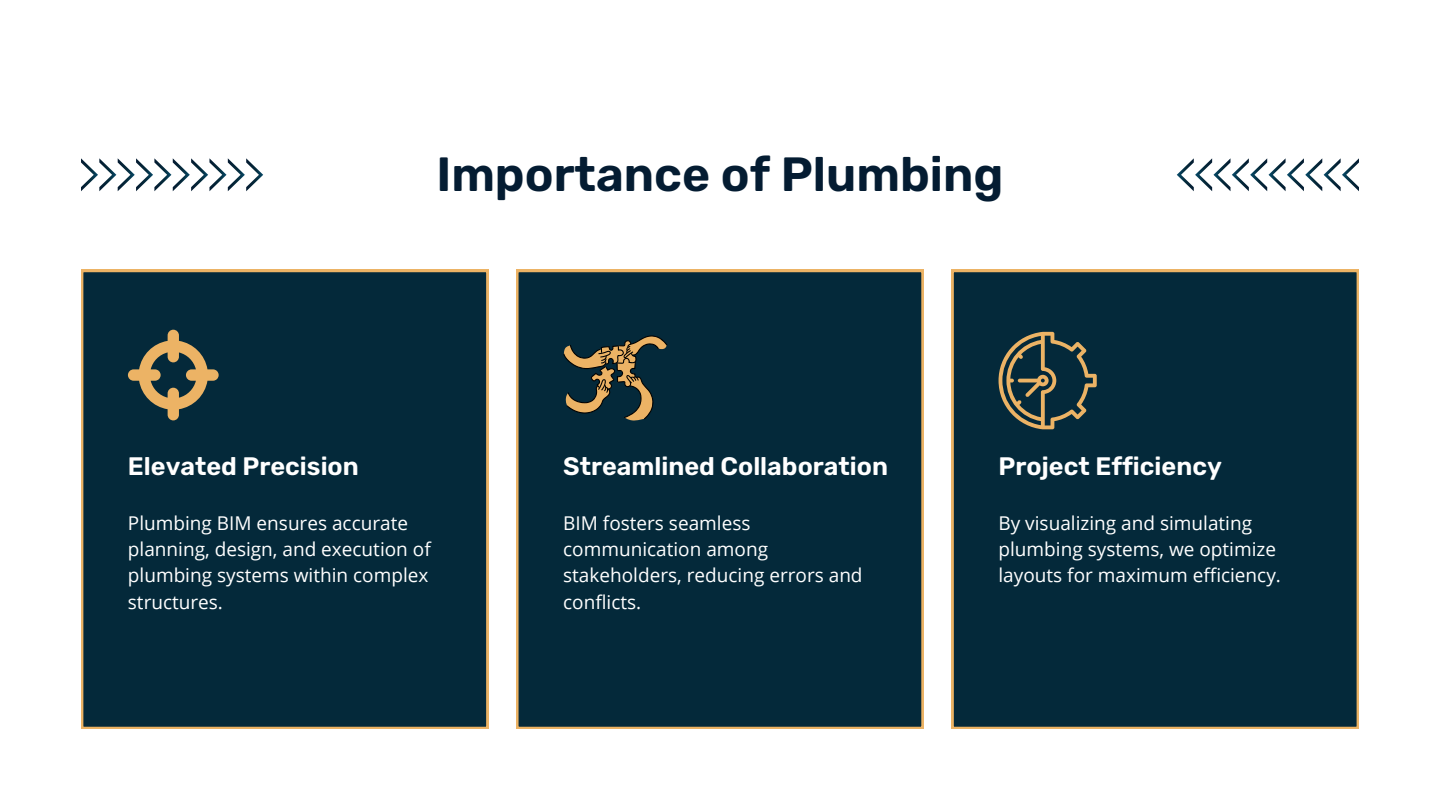
<style>
.page{position:relative;width:1440px;height:810px;background:#fff}
.page>*{position:absolute;margin:0;border:0;box-sizing:border-box;transform-origin:0 0}
.t1{font:600 48px "Rubik";color:#041c32}
.t2{font:600 25.3px "Rubik";color:#fff}
.t3{font:19px/26.2px "Open Sans";color:#fff}
</style>
<div class="page">
<div style="left:81px;top:270px;width:407px;height:459px;background:#04293a"></div>
<div style="left:952px;top:270px;width:407px;height:459px;background:#04293a"></div>
<div style="left:516px;top:270px;width:408px;height:459px;background:#04293a"></div>
<svg style="left:81px;top:158px;width:182px;height:33px"></svg>
<svg style="left:1177px;top:158px;width:182px;height:33px"></svg>
<svg style="left:128px;top:330px;width:91px;height:90px;background:#565949"></svg>
<svg style="left:563px;top:332px;width:104px;height:89px;background:#404940"></svg>
<svg style="left:999px;top:332px;width:98px;height:97px;background:#3d4b44"></svg>
<p class="t1" style="left:436px;top:146px;width:569px">Importance of Plumbing</p>
<p class="t2" style="left:128px;top:451px;width:232px">Elevated Precision</p>
<p class="t3" style="left:128px;top:509px;width:304px">Plumbing BIM ensures accurate planning, design, and execution of plumbing systems within complex structures.</p>
<p class="t2" style="left:563px;top:451px;width:326px">Streamlined Collaboration</p>
<p class="t3" style="left:563px;top:509px;width:301px">BIM fosters seamless communication among stakeholders, reducing errors and conflicts.</p>
<p class="t2" style="left:999px;top:451px;width:225px">Project Efficiency</p>
<p class="t3" style="left:999px;top:509px;width:284px">By visualizing and simulating plumbing systems, we optimize layouts for maximum efficiency.</p>
</div>
